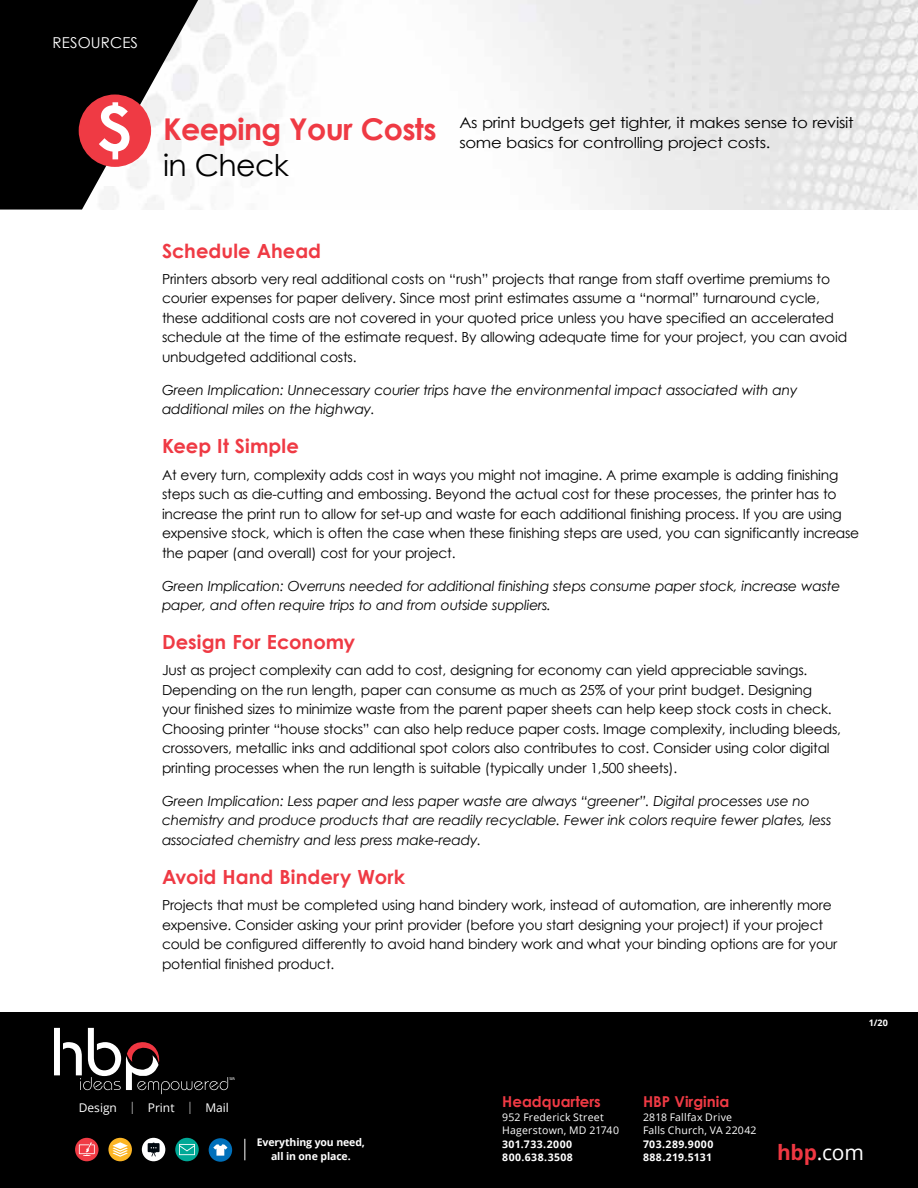
<style>
.page{position:relative;width:918px;height:1188px;background:#fff}
.page>*{position:absolute;margin:0;border:0;box-sizing:border-box;transform-origin:0 0}
.t1{font:700 61.35px "Century Gothic";color:#fff}
.t2{font:700 30px "Century Gothic";letter-spacing:-.02em;color:#ef3a44}
.t3{font:30px "Century Gothic";letter-spacing:-.02em;color:#000}
.t4{font:21px "Open Sans";color:#fff}
.t5{font:700 19.5px "Century Gothic";letter-spacing:.005em;color:#ef3a44}
.t6{font:15px "Century Gothic";letter-spacing:-.02em;color:#000;scale:1.1 1}
.t7{font:700 15px "Century Gothic";color:#ef3a44}
.t8{font:15px "Century Gothic";letter-spacing:.01em;color:#fff}
.t9{font:13.8px/19.5px "Century Gothic";letter-spacing:-.015em;color:#000}
.t10{font:italic 13.8px/19.5px "Century Gothic";letter-spacing:-.015em;color:#000}
.t11{font:12px "Open Sans";color:#fff}
.t12{font:10.5px/13.5px "Open Sans";letter-spacing:.02em;color:#fff}
.t13{font:700 10.5px/13.5px "Open Sans";letter-spacing:.005em;color:#fff;text-align:center}
.t14{font:700 10.5px/13.5px "Open Sans";letter-spacing:.045em;color:#fff}
.t15{font:700 10.5px/13.5px "Open Sans";letter-spacing:.035em;color:#fff}
.t16{font:700 9px "Open Sans";color:#fff}
.s1{font-weight:300}
.s2{font-weight:700;color:#ef3742}
</style>
<div class="page">
<img style="left:198px;top:0;width:720px;height:210px">
<svg style="left:0;top:0;width:198px;height:210px"></svg>
<div style="left:79px;top:94px;width:72px;height:73px;background:#ef3a44;border-radius:50%"></div>
<div style="left:0;top:1012px;width:918px;height:176px;background:#000"></div>
<svg style="left:245px;top:1139px;width:1px;height:21px"></svg>
<svg style="left:75px;top:1138px;width:24px;height:23px"></svg>
<svg style="left:79px;top:1142px;width:16px;height:14px"></svg>
<div style="left:108px;top:1138px;width:24px;height:23px;background:#fcb524;border-radius:50%"></div>
<svg style="left:112px;top:1142px;width:16px;height:15px"></svg>
<div style="left:142px;top:1138px;width:23px;height:23px;background:#fff;border-radius:50%"></div>
<svg style="left:148px;top:1143px;width:12px;height:14px"></svg>
<div style="left:175px;top:1138px;width:24px;height:23px;background:#00a896;border-radius:50%"></div>
<svg style="left:179px;top:1144px;width:16px;height:11px"></svg>
<div style="left:209px;top:1138px;width:23px;height:24px;background:#0070ba;border-radius:50%"></div>
<svg style="left:213px;top:1144px;width:15px;height:12px"></svg>
<svg style="left:54px;top:1028px;width:180px;height:66px"></svg>
<p class="t8" style="left:53px;top:33px;width:87px">RESOURCES</p>
<h1 class="t1" style="left:97px;top:82px;width:36px">$</h1>
<h2 class="t2" style="left:163px;top:106px;width:275px">Keeping Your Costs</h2>
<h2 class="t3" style="left:163px;top:147px;width:127px">in Check</h2>
<p class="t6" style="left:459px;top:114px;width:360px">As print budgets get tighter, it makes sense to revisit</p>
<p class="t6" style="left:459px;top:133px;width:284px">some basics for controlling project costs.</p>
<h3 class="t5" style="left:162px;top:236px;width:161px">Schedule Ahead</h3>
<p class="t9" style="left:162px;top:269px;width:687px">Printers absorb very real additional costs on “rush” projects that range from staff overtime premiums to courier expenses for paper delivery. Since most print estimates assume a “normal” turnaround cycle, these additional costs are not covered in your quoted price unless you have specified an accelerated schedule at the time of the estimate request. By allowing adequate time for your project, you can avoid unbudgeted additional costs.</p>
<p class="t10" style="left:162px;top:380px;width:637px">Green Implication: Unnecessary courier trips have the environmental impact associated with any additional miles on the highway.</p>
<h3 class="t5" style="left:162px;top:431px;width:139px">Keep It Simple</h3>
<p class="t9" style="left:162px;top:465px;width:699px">At every turn, complexity adds cost in ways you might not imagine. A prime example is adding finishing steps such as die-cutting and embossing. Beyond the actual cost for these processes, the printer has to increase the print run to allow for set-up and waste for each additional finishing process. If you are using expensive stock, which is often the case when these finishing steps are used, you can significantly increase the paper (and overall) cost for your project.</p>
<p class="t10" style="left:162px;top:576px;width:680px">Green Implication: Overruns needed for additional finishing steps consume paper stock, increase waste paper, and often require trips to and from outside suppliers.</p>
<h3 class="t5" style="left:162px;top:627px;width:195px">Design For Economy</h3>
<p class="t9" style="left:162px;top:660px;width:681px">Just as project complexity can add to cost, designing for economy can yield appreciable savings.<br>Depending on the run length, paper can consume as much as 25% of your print budget. Designing your finished sizes to minimize waste from the parent paper sheets can help keep stock costs in check.<br>Choosing printer “house stocks” can also help reduce paper costs. Image complexity, including bleeds, crossovers, metallic inks and additional spot colors also contributes to cost. Consider using color digital printing processes when the run length is suitable (typically under 1,500 sheets).</p>
<p class="t10" style="left:162px;top:791px;width:671px">Green Implication: Less paper and less paper waste are always “greener”. Digital processes use no chemistry and produce products that are readily recyclable. Fewer ink colors require fewer plates, less associated chemistry and less press make-ready.</p>
<h3 class="t5" style="left:162px;top:862px;width:245px">Avoid Hand Bindery Work</h3>
<p class="t9" style="left:162px;top:895px;width:677px">Projects that must be completed using hand bindery work, instead of automation, are inherently more expensive. Consider asking your print provider (before you start designing your project) if your project could be configured differently to avoid hand bindery work and what your binding options are for your potential finished product.</p>
<p class="t16" style="left:869px;top:1017px;width:21px">1/20</p>
<p class="t11" style="left:79px;top:1099px;width:152px">Design <span class="s1">|</span> Print <span class="s1">|</span> Mail</p>
<p class="t13" style="left:257px;top:1135px;width:110px">Everything you need, all in one place.</p>
<p class="t7" style="left:502px;top:1090px;width:100px">Headquarters</p>
<p class="t12" style="left:502px;top:1110px;width:118px">952 Frederick Street<br>Hagerstown, MD 21740</p>
<p class="t14" style="left:502px;top:1137px;width:72px">301.733.2000<br>800.638.3508</p>
<p class="t7" style="left:643px;top:1090px;width:88px">HBP Virginia</p>
<p class="t12" style="left:643px;top:1110px;width:115px">2818 Fallfax Drive<br>Falls Church, VA 22042</p>
<p class="t15" style="left:643px;top:1137px;width:72px">703.289.9000<br>888.219.5131</p>
<h3 class="t4" style="left:777px;top:1138px;width:88px"><span class="s2">hbp</span>.com</h3>
</div>
